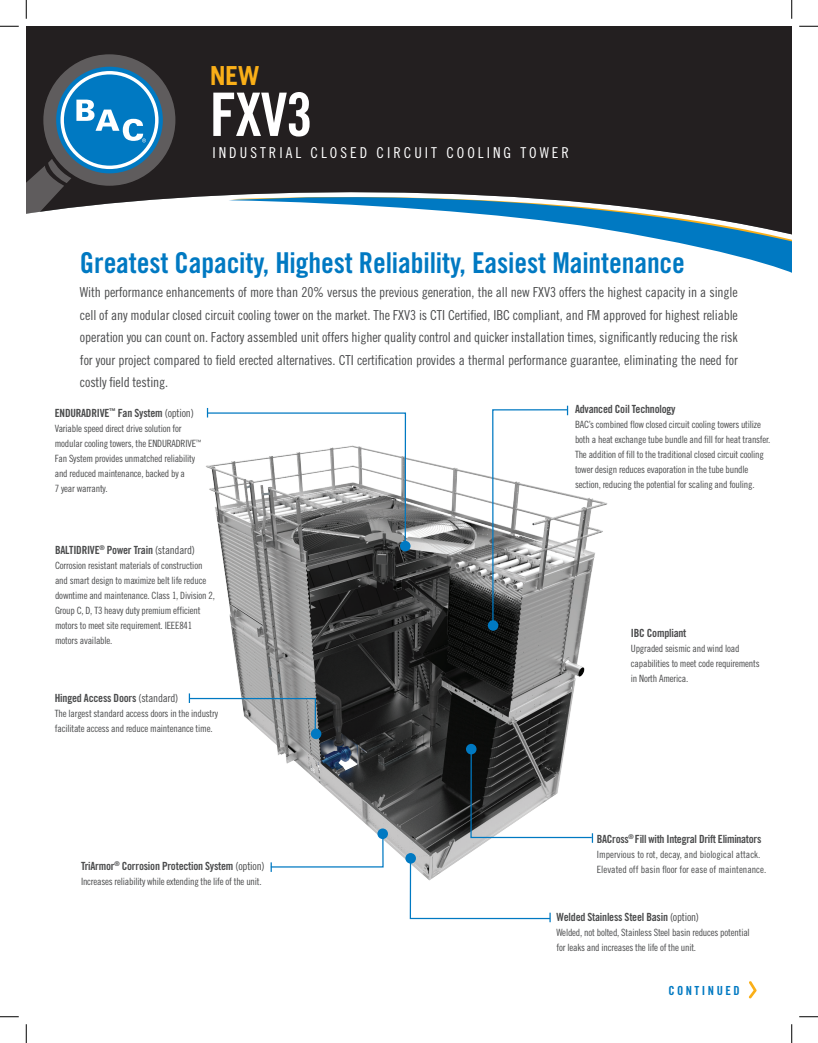
<style>
.page{position:relative;width:818px;height:1043px;background:#fff}
.page>*{position:absolute;margin:0;border:0;box-sizing:border-box;transform-origin:0 0}
.t1{font:60px "Trade Gothic Bold Cond Twenty";color:#fff}
.t2{font:28.75px "Trade Gothic Bold Cond Twenty";letter-spacing:-.005em;color:#0079c2}
.t3{font:700 26.25px "Trade Gothic";color:#faaf18}
.t4{font:15px "Trade Gothic Cond Eighteen";letter-spacing:.2em;color:#fff}
.t5{font:13.75px/22.5px "Trade Gothic Cond Eighteen";letter-spacing:-.01em;color:#4b4c4d;text-align:justify}
.t6{font:12.5px "Trade Gothic Bold Cond Twenty";letter-spacing:.2em;color:#0079c2}
.t7{font:11.25px "Trade Gothic Bold Cond Twenty";letter-spacing:-.02em;color:#4b4c4d}
.t8{font:10px/15px "Trade Gothic Cond Eighteen";letter-spacing:-.02em;color:#4b4c4d}
.t9{font:10px/15px "Trade Gothic Cond Eighteen";color:#4b4c4d}
.s1{font-family:"Trade Gothic Cond Eighteen"}
</style>
<div class="page">
<svg style="left:748px;top:981px;width:8px;height:17px"></svg>
<div style="left:26px;top:26px;width:765px;height:182px;background:#231f20"></div>
<svg style="left:43px;top:54px;width:132px;height:132px;background:#5c5b5c"></svg>
<svg style="left:26px;top:159px;width:45px;height:55px;background:#504d4e"></svg>
<svg style="left:228px;top:180px;width:563px;height:93px"></svg>
<svg style="left:56px;top:67px;width:107px;height:106px"></svg>
<svg style="left:60px;top:71px;width:98px;height:98px"></svg>
<div style="left:64px;top:74px;width:91px;height:92px;background:#0079c2;border-radius:50%"></div>
<svg style="left:76px;top:100px;width:70px;height:42px"></svg>
<img style="left:221px;top:457px;width:387px;height:415px">
<div style="left:488px;top:620px;width:10px;height:10px;background:#0079c2;border-radius:50%"></div>
<svg style="left:491px;top:405px;width:77px;height:220px"></svg>
<div style="left:400px;top:541px;width:10px;height:10px;background:#0079c2;border-radius:50%"></div>
<svg style="left:206px;top:408px;width:200px;height:137px"></svg>
<div style="left:311px;top:728px;width:10px;height:11px;background:#0079c2;border-radius:50%"></div>
<svg style="left:188px;top:693px;width:128px;height:39px"></svg>
<div style="left:466px;top:744px;width:10px;height:10px;background:#0079c2;border-radius:50%"></div>
<svg style="left:470px;top:749px;width:123px;height:93px"></svg>
<div style="left:377px;top:828px;width:11px;height:11px;background:#0079c2;border-radius:50%"></div>
<svg style="left:269px;top:831px;width:115px;height:40px"></svg>
<div style="left:405px;top:853px;width:11px;height:10px;background:#0079c2;border-radius:50%"></div>
<svg style="left:409px;top:856px;width:142px;height:66px"></svg>
<svg style="left:0;top:25px;width:19px;height:2px"></svg>
<svg style="left:799px;top:25px;width:19px;height:2px"></svg>
<svg style="left:0;top:1016px;width:19px;height:1px"></svg>
<svg style="left:799px;top:1016px;width:19px;height:1px"></svg>
<svg style="left:25px;top:0;width:2px;height:19px"></svg>
<svg style="left:25px;top:1024px;width:2px;height:18px"></svg>
<svg style="left:791px;top:0;width:1px;height:19px"></svg>
<svg style="left:791px;top:1024px;width:1px;height:18px"></svg>
<h3 class="t3" style="left:210px;top:59px;width:51px">New</h3>
<h1 class="t1" style="left:210px;top:78px;width:104px">FXV3</h1>
<h3 class="t4" style="left:212px;top:144px;width:358px">i ndust ri al c losed ci rc uit c ooli ng t ower</h3>
<h2 class="t2" style="left:80px;top:245px;width:606px">Greatest Capacity, Highest Reliability, Easiest Maintenance</h2>
<p class="t5" style="left:80px;top:281px;width:659px">With performance enhancements of more than 20% versus the previous generation, the all new FXV3 offers the highest capacity in a single cell of any modular closed circuit cooling tower on the market. The FXV3 is CTI Certified, IBC compliant, and FM approved for highest reliable operation you can count on. Factory assembled unit offers higher quality control and quicker installation times, significantly reducing the risk for your project compared to field erected alternatives. CTI certification provides a thermal performance guarantee, eliminating the need for costly field testing.</p>
<p class="t7" style="left:55px;top:406px;width:140px">ENDURADRIVE<sup>™</sup> Fan System <span class="s1">(option)</span></p>
<p class="t8" style="left:55px;top:420px;width:128px">Variable speed direct drive solution for modular cooling towers, the ENDURADR</p>
<p class="t8" style="left:55px;top:435px;width:148px;text-indent:131px">IVE<sup>™<br></sup>Fan System provides unmatched reliability and reduced maintenance, backed by a<br>7 year warranty.</p>
<p class="t7" style="left:55px;top:543px;width:141px">BALTIDRIVE<sup>®</sup> Power Train <span class="s1">(standard)</span></p>
<p class="t8" style="left:55px;top:557px;width:161px">Corrosion resistant materials of construction and smart design to maximize belt life reduce downtime and maintenance. Class 1, Division 2, Group C, D, T3 heavy duty premium efficient motors to meet site requirement. IEEE841 motors available.</p>
<p class="t7" style="left:55px;top:691px;width:125px">Hinged Access Doors <span class="s1">(standard)</span></p>
<p class="t8" style="left:55px;top:706px;width:165px">The largest standard access doors in the industry facilitate access and reduce maintenance time.</p>
<p class="t7" style="left:81px;top:858px;width:185px">TriArmor<sup>®</sup> Corrosion Protection System <span class="s1">(option)</span></p>
<p class="t8" style="left:81px;top:873px;width:182px">Increases reliability while extending the life of the unit.</p>
<p class="t7" style="left:575px;top:402px;width:102px">Advanced Coil Technology</p>
<p class="t8" style="left:575px;top:417px;width:197px">BAC’s combined flow closed circuit cooling towers utilize both a heat exchange tube bundle and fill for heat transfer.<br>The addition of fill to the traditional closed circuit cooling tower design reduces evaporation in the tube bundle section, reducing the potential for scaling and fouling.</p>
<p class="t7" style="left:631px;top:626px;width:57px">IBC Compliant</p>
<p class="t8" style="left:631px;top:641px;width:130px">Upgraded seismic and wind load capabilities to meet code requirements in North America.</p>
<p class="t7" style="left:596px;top:832px;width:166px">BACross<sup>®</sup> Fill with Integral Drift Eliminators</p>
<p class="t9" style="left:596px;top:846px;width:171px">Impervious to rot, decay, and biological attack.<br>Elevated off basin floor for ease of maintenance.</p>
<p class="t7" style="left:556px;top:910px;width:144px">Welded Stainless Steel Basin <span class="s1">(option)</span></p>
<p class="t8" style="left:556px;top:925px;width:195px">Welded, not bolted, Stainless Steel basin reduces potential for leaks and increases the life of the unit.</p>
<p class="t6" style="left:668px;top:982px;width:73px">continued</p>
</div>
